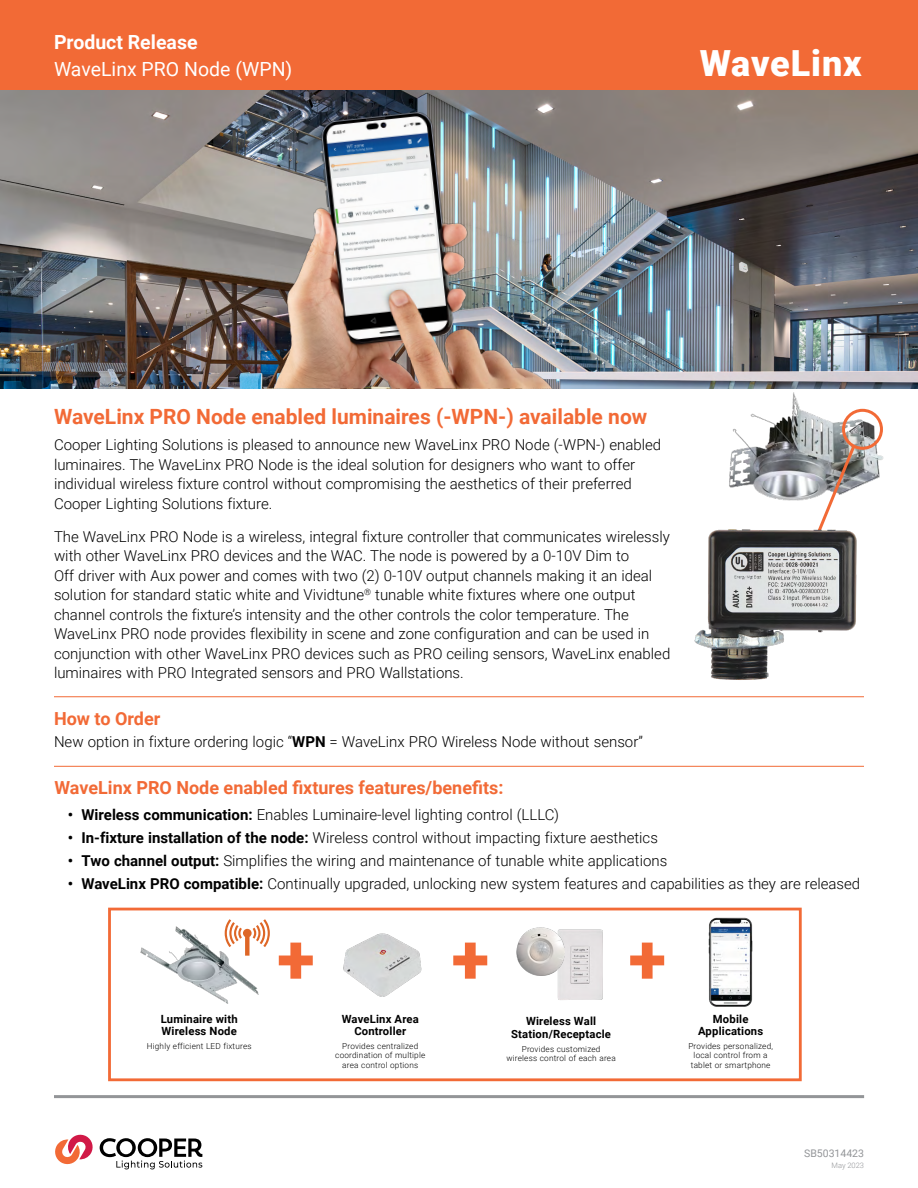
<style>
.page{position:relative;width:918px;height:1188px;background:#fff}
.page>*{position:absolute;margin:0;border:0;box-sizing:border-box;transform-origin:0 0}
.t1{font:900 69.75px "Roboto";color:#f26a36}
.t2{font:900 36px "Roboto";letter-spacing:.025em;color:#fff}
.t3{font:700 21px "Roboto";color:#f26a36}
.t4{font:19.5px "Roboto";color:#fff}
.t5{font:700 19.5px "Roboto";color:#fff}
.t6{font:700 18px "Roboto";color:#f26a36}
.t7{font:300 15px/19.5px "Roboto";color:#000}
.t8{font:700 11.25px/12.3px "Roboto";letter-spacing:.015em;color:#000;text-align:center}
.t9{font:10.5px "Roboto";color:#939598}
.t10{font:300 8.25px/9.3px "Roboto";letter-spacing:.025em;color:#000;text-align:center}
.t11{font:300 7.5px "Roboto";color:#939598}
.s1{font-weight:700}
</style>
<div class="page">
<svg style="left:55px;top:1134px;width:38px;height:31px"></svg>
<svg style="left:100px;top:1138px;width:102px;height:31px"></svg>
<hr style="left:54px;top:1095px;width:810px;height:3px;background:#939598">
<img style="left:0;top:90px;width:918px;height:299px">
<div style="left:0;top:0;width:918px;height:90px;background:#f26a36"></div>
<div style="left:108px;top:908px;width:694px;height:173px;background:#fff;border:3px solid #f26a36"></div>
<hr style="left:54px;top:696px;width:810px;height:1px;background:#f26a36">
<hr style="left:54px;top:766px;width:810px;height:1px;background:#f26a36">
<img style="left:343px;top:933px;width:79px;height:64px">
<img style="left:708px;top:917px;width:45px;height:90px">
<img style="left:557px;top:929px;width:46px;height:71px">
<img style="left:516px;top:928px;width:49px;height:49px">
<img style="left:140px;top:926px;width:119px;height:78px">
<svg style="left:225px;top:919px;width:45px;height:37px"></svg>
<img style="left:258px;top:96px;width:311px;height:293px">
<img style="left:729px;top:392px;width:155px;height:109px">
<div style="left:842px;top:409px;width:41px;height:41px;border:3px solid #f26a36;border-radius:50%"></div>
<svg style="left:813px;top:442px;width:45px;height:69px"></svg>
<img style="left:683px;top:511px;width:181px;height:186px">
<h3 class="t5" style="left:54px;top:28px;width:145px">Product Release</h3>
<h3 class="t4" style="left:54px;top:56px;width:240px">WaveLinx PRO Node (WPN)</h3>
<h2 class="t2" style="left:700px;top:38px;width:164px">WaveLinx</h2>
<h3 class="t3" style="left:54px;top:402px;width:595px">WaveLinx PRO Node enabled luminaires (-WPN-) available now</h3>
<p class="t7" style="left:54px;top:434px;width:609px">Cooper Lighting Solutions is pleased to announce new WaveLinx PRO Node (-WPN-) enabled luminaires. The WaveLinx PRO Node is the ideal solution for designers who want to offer individual wireless fixture control without compromising the aesthetics of their preferred Cooper Lighting Solutions fixture.</p>
<p class="t7" style="left:54px;top:526px;width:618px">The WaveLinx PRO Node is a wireless, integral fixture controller that communicates wirelessly with other WaveLinx PRO devices and the WAC. The node is powered by a 0-10V Dim to<br>Off driver with Aux power and comes with two (2) 0-10V output channels making it an ideal solution for standard static white and Vividtune<sup>®</sup> tunable white fixtures where one output channel controls the fixture’s intensity and the other controls the color temperature. The WaveLinx PRO node provides flexibility in scene and zone configuration and can be used in conjunction with other WaveLinx PRO devices such as PRO ceiling sensors, WaveLinx enabled luminaires with PRO Integrated sensors and PRO Wallstations.</p>
<p class="t6" style="left:54px;top:705px;width:108px">How to Order</p>
<p class="t7" style="left:54px;top:731px;width:591px">New option in fixture ordering logic “<span class="s1">WPN</span> = WaveLinx PRO Wireless Node without sensor”</p>
<p class="t6" style="left:54px;top:775px;width:450px">WaveLinx PRO Node enabled fixtures features/benefits:</p>
<p class="t7" style="left:68px;top:805px;width:493px"><span class="s1">• Wireless communication:</span> Enables Luminaire-level lighting control (LLLC)</p>
<p class="t7" style="left:68px;top:827px;width:591px"><span class="s1">• In-fixture installation of the node:</span> Wireless control without impacting fixture aesthetics</p>
<p class="t7" style="left:68px;top:850px;width:601px"><span class="s1">• Two channel output:</span> Simplifies the wiring and maintenance of tunable white applications</p>
<p class="t7" style="left:68px;top:873px;width:794px"><span class="s1">• WaveLinx PRO compatible:</span> Continually upgraded, unlocking new system features and capabilities as they are released</p>
<p class="t8" style="left:161px;top:1012px;width:78px;text-align:left">Luminaire with<br>Wireless Node</p>
<p class="t10" style="left:147px;top:1041px;width:106px">Highly efficient LED fixtures</p>
<h1 class="t1" style="left:277px;top:910px;width:39px">+</h1>
<h1 class="t1" style="left:452px;top:910px;width:39px">+</h1>
<h1 class="t1" style="left:629px;top:910px;width:39px">+</h1>
<p class="t8" style="left:342px;top:1012px;width:79px">WaveLinx Area<br>Controller</p>
<p class="t10" style="left:335px;top:1041px;width:92px">Provides centralized coordination of multiple area control options</p>
<p class="t8" style="left:511px;top:1015px;width:101px">Wireless Wall<br>Station/Receptacle</p>
<p class="t10" style="left:506px;top:1044px;width:111px">Provides customized wireless control of each area</p>
<p class="t8" style="left:698px;top:1012px;width:67px">Mobile<br>Applications</p>
<p class="t10" style="left:688px;top:1041px;width:86px">Provides personalized, local control from a tablet or smartphone</p>
<p class="t9" style="left:804px;top:1146px;width:61px">SB50314423</p>
<p class="t11" style="left:832px;top:1160px;width:34px">May 2023</p>
</div>
